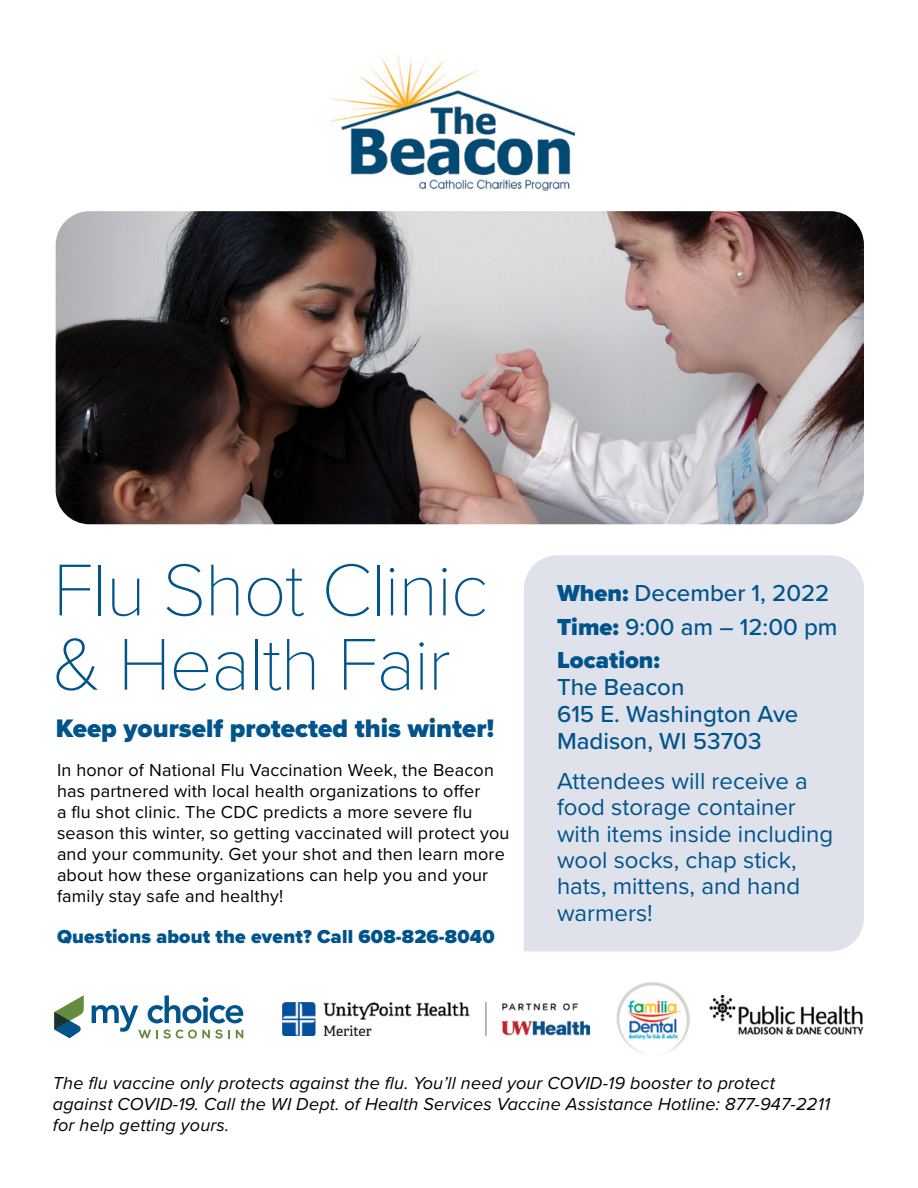
<style>
.page{position:relative;width:918px;height:1188px;background:#fff}
.page>*{position:absolute;margin:0;border:0;box-sizing:border-box;transform-origin:0 0}
.t1{font:100 76.05px/74.4px "Proxima Nova T";letter-spacing:-.02em;color:#00548b}
.t2{font:900 26.25px "Proxima Nova";color:#00548b}
.t3{font:24px/26.4px "Proxima Nova";color:#00548b}
.t4{font:500 24px/33.8px "Proxima Nova";color:#00548b}
.t5{font:900 19.5px "Proxima Nova";letter-spacing:.01em;color:#00548b}
.t6{font:18px/21px "Proxima Nova";letter-spacing:.01em;color:#000}
.t7{font:italic 18px/21px "Proxima Nova";letter-spacing:.01em;color:#000}
.s1{font-weight:900}
</style>
<div class="page">
<img style="left:56px;top:211px;width:808px;height:313px">
<img style="left:330px;top:53px;width:244px;height:137px">
<div style="left:524px;top:555px;width:340px;height:396px;background:#e0e2eb"></div>
<svg style="left:54px;top:995px;width:30px;height:43px"></svg>
<svg style="left:92px;top:996px;width:151px;height:43px"></svg>
<img style="left:616px;top:982px;width:74px;height:71px">
<img style="left:709px;top:994px;width:155px;height:41px">
<img style="left:283px;top:1003px;width:306px;height:33px">
<h1 class="t1" style="left:53px;top:548px;width:437px">Flu Shot Clinic &amp; Health Fair</h1>
<h2 class="t2" style="left:56px;top:709px;width:440px">Keep yourself protected this winter!</h2>
<p class="t6" style="left:57px;top:759px;width:454px">In honor of National Flu Vaccination Week, the Beacon has partnered with local health organizations to offer<br>a flu shot clinic. The CDC predicts a more severe flu season this winter, so getting vaccinated will protect you and your community. Get your shot and then learn more about how these organizations can help you and your family stay safe and healthy!</p>
<p class="t5" style="left:57px;top:922px;width:439px">Questions about the event? Call 608-826-8040</p>
<h3 class="t4" style="left:557px;top:575px;width:282px"><span class="s1">When:</span> December 1, 2022<br><span class="s1">Time:</span> 9:00 am – 12:00 pm<br><span class="s1">Location:</span></h3>
<h3 class="t4" style="left:557px;top:673px;width:243px;line-height:27px">The Beacon<br>615 E. Washington Ave<br>Madison, WI 53703</h3>
<h3 class="t3" style="left:557px;top:767px;width:278px">Attendees will receive a food storage container with items inside including wool socks, chap stick, hats, mittens, and hand warmers!</h3>
<p class="t7" style="left:53px;top:1071px;width:779px">The flu vaccine only protects against the flu. You’ll need your COVID-19 booster to protect against COVID-19. Call the WI Dept. of Health Services Vaccine Assistance Hotline: 877-947-2211 for help getting yours.</p>
</div>
